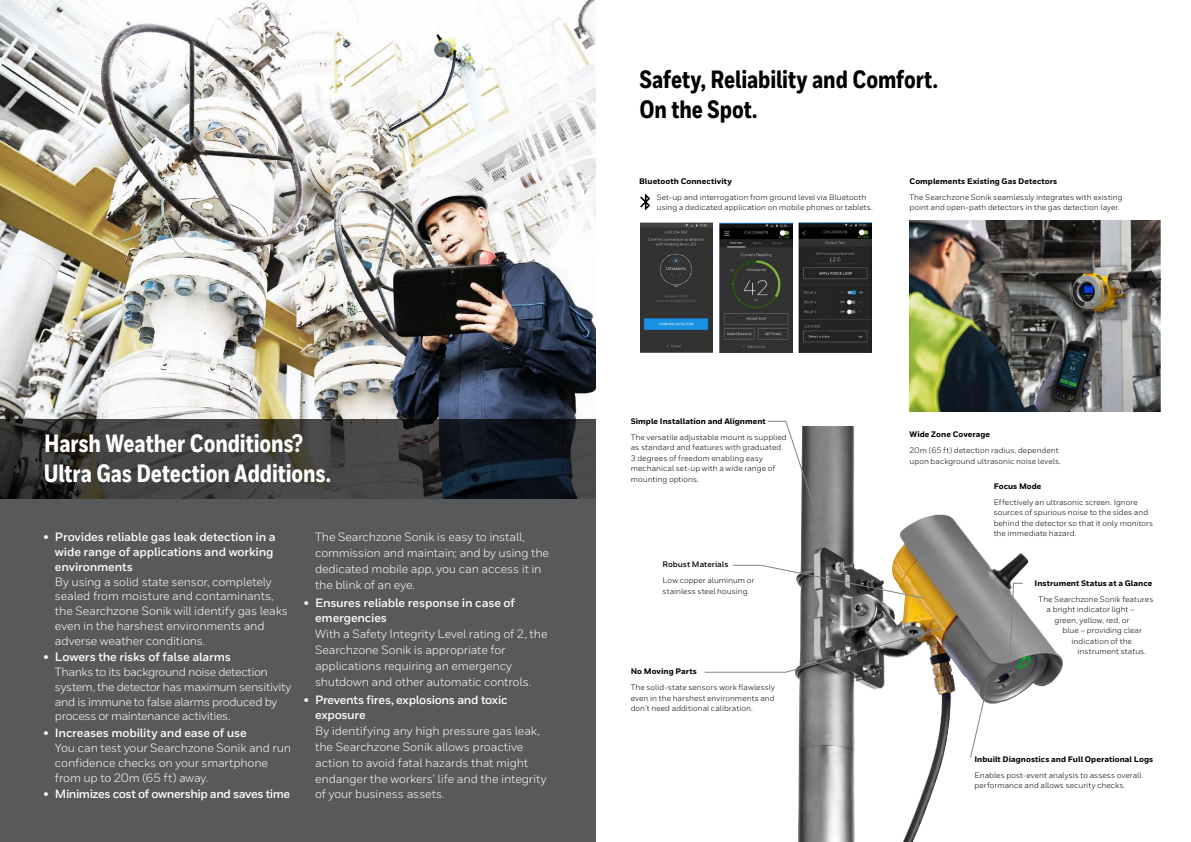
<style>
.page{position:relative;width:1191px;height:842px;background:#fff}
.page>*{position:absolute;margin:0;border:0;box-sizing:border-box;transform-origin:0 0}
.Heading_1{font:800 25px/30px "Honeywell Cond";letter-spacing:-.005em;color:#fff}
.Heading_1-2{font:800 25px/30px "Honeywell Cond";letter-spacing:-.005em;color:#000}
.t1{font:12px/15.8px "Honeywell Sans";letter-spacing:-.015em;color:#fff}
.t2{font:12px/14.7px "Honeywell Sans";letter-spacing:-.035em;color:#fff}
.t3{font:700 12px "Honeywell Sans";letter-spacing:-.035em;color:#fff}
.Callouts{font:8px/10.5px "Honeywell Sans";letter-spacing:.005em;color:#000}
.Callouts-2{font:800 8px "Honeywell Sans";letter-spacing:.005em;color:#000}
.Callouts-3{font:700 8px "Honeywell Sans";letter-spacing:.005em;color:#000}
.s1{font-weight:700}
</style>
<div class="page">
<svg style="left:640px;top:194px;width:10px;height:16px"></svg>
<img style="left:640px;top:223px;width:73px;height:129px">
<img style="left:719px;top:223px;width:73px;height:129px">
<img style="left:799px;top:223px;width:72px;height:129px">
<div style="left:0;top:499px;width:595px;height:343px;background:#58595b"></div>
<img style="left:0;top:0;width:595px;height:419px">
<svg style="left:0;top:419px;width:595px;height:80px;background:#333435"></svg>
<img style="left:909px;top:220px;width:251px;height:191px">
<img style="left:795px;top:426px;width:268px;height:416px">
<svg style="left:768px;top:421px;width:55px;height:113px"></svg>
<svg style="left:970px;top:696px;width:15px;height:62px"></svg>
<svg style="left:733px;top:565px;width:191px;height:34px"></svg>
<svg style="left:1009px;top:583px;width:14px;height:74px"></svg>
<svg style="left:704px;top:628px;width:237px;height:45px"></svg>
<svg style="left:1013px;top:503px;width:5px;height:6px"></svg>
<p class="Heading_1" style="left:44px;top:430px;width:288px">Harsh Weather Conditions?<br>Ultra Gas Detection Additions.</p>
<p class="t1" style="left:55px;top:530px;width:234px;line-height:14.7px;text-indent:-11px"><span class="s1">• Provides reliable gas leak detection in a wide range of applications and working environments<br></span>By using a solid state sensor, completely sealed from moisture and contaminants, the Searchzone Sonik will identify gas leaks even in the harshest environments and adverse weather conditions.</p>
<p class="t2" style="left:55px;top:650px;width:238px;text-indent:-11px"><span class="s1">• Lowers the risks of false alarms<br></span>Thanks to its background noise detection system, the detector has maximum sensitivity and is immune to false alarms produced by process or maintenance activities.</p>
<p class="t1" style="left:55px;top:726px;width:238px;line-height:14.7px;text-indent:-11px"><span class="s1">• Increases mobility and ease of use<br></span>You can test your Searchzone Sonik and run confidence checks on your smartphone from up to 20m (65 ft) away.</p>
<p class="t3" style="left:44px;top:787px;width:248px">• Minimizes cost of ownership and saves time</p>
<p class="t1" style="left:315px;top:529px;width:235px">The Searchzone Sonik is easy to install, commission and maintain; and by using the dedicated mobile app, you can access it in the blink of an eye.</p>
<p class="t1" style="left:315px;top:595px;width:234px;text-indent:-11px"><span class="s1">• Ensures reliable response in case of emergencies<br></span>With a Safety Integrity Level rating of 2, the Searchzone Sonik is appropriate for applications requiring an emergency shutdown and other automatic controls.</p>
<p class="t1" style="left:315px;top:691px;width:233px;text-indent:-11px"><span class="s1">• Prevents fires, explosions and toxic exposure<br></span>By identifying any high pressure gas leak, the Searchzone Sonik allows proactive action to avoid fatal hazards that might endanger the workers’ life and the integrity of your business assets.</p>
<p class="Heading_1-2" style="left:639px;top:65px;width:300px">Safety, Reliability and Comfort.<br>On the Spot.</p>
<p class="Callouts-2" style="left:639px;top:176px;width:94px">Bluetooth Connectivity</p>
<p class="Callouts" style="left:657px;top:191px;width:217px">Set-up and interrogation from ground level via Bluetooth using a dedicated application on mobile phones or tablets.</p>
<p class="Callouts-2" style="left:909px;top:176px;width:149px">Complements Existing Gas Detectors</p>
<p class="Callouts" style="left:909px;top:191px;width:215px">The Searchzone Sonik seamlessly integrates with existing point and open-path detectors in the gas detection layer.</p>
<p class="Callouts-2" style="left:631px;top:416px;width:137px">Simple Installation and Alignment</p>
<p class="Callouts" style="left:631px;top:431px;width:157px">The versatile adjustable mount is supplied as standard and features with graduated 3 degrees of freedom enabling easy mechanical set-up with a wide range of mounting options.</p>
<p class="Callouts-3" style="left:662px;top:560px;width:68px">Robust Materials</p>
<p class="Callouts" style="left:662px;top:575px;width:93px">Low copper aluminum or stainless steel housing.</p>
<p class="Callouts-2" style="left:631px;top:667px;width:68px">No Moving Parts</p>
<p class="Callouts" style="left:631px;top:682px;width:146px;text-align:justify">The solid-state sensors work flawlessly even in the harshest environments and don’t need additional calibration.</p>
<p class="Callouts-2" style="left:909px;top:429px;width:82px">Wide Zone Coverage</p>
<p class="Callouts" style="left:909px;top:445px;width:153px">20m (65 ft) detection radius, dependent upon background ultrasonic noise levels.</p>
<p class="Callouts-2" style="left:993px;top:481px;width:49px">Focus Mode</p>
<p class="Callouts" style="left:993px;top:496px;width:161px">Effectively an ultrasonic screen. Ignore sources of spurious noise to the sides and behind the detector so that it only monitors the immediate hazard.</p>
<p class="Callouts-2" style="left:1034px;top:578px;width:119px">Instrument Status at a Glance</p>
<p class="Callouts" style="left:1038px;top:594px;width:116px">The Searchzone Sonik features</p>
<p class="Callouts" style="left:1046px;top:604px;width:90px">a bright indicator light –</p>
<p class="Callouts" style="left:1054px;top:615px;width:76px">green, yellow, red, or</p>
<p class="Callouts" style="left:1062px;top:625px;width:81px">blue – providing clear</p>
<p class="Callouts" style="left:1071px;top:636px;width:62px">indication of the</p>
<p class="Callouts" style="left:1077px;top:646px;width:70px">instrument status.</p>
<p class="Callouts-2" style="left:974px;top:754px;width:180px">Inbuilt Diagnostics and Full Operational Logs</p>
<p class="Callouts" style="left:974px;top:769px;width:169px">Enables post-event analysis to assess overall performance and allows security checks.</p>
</div>
